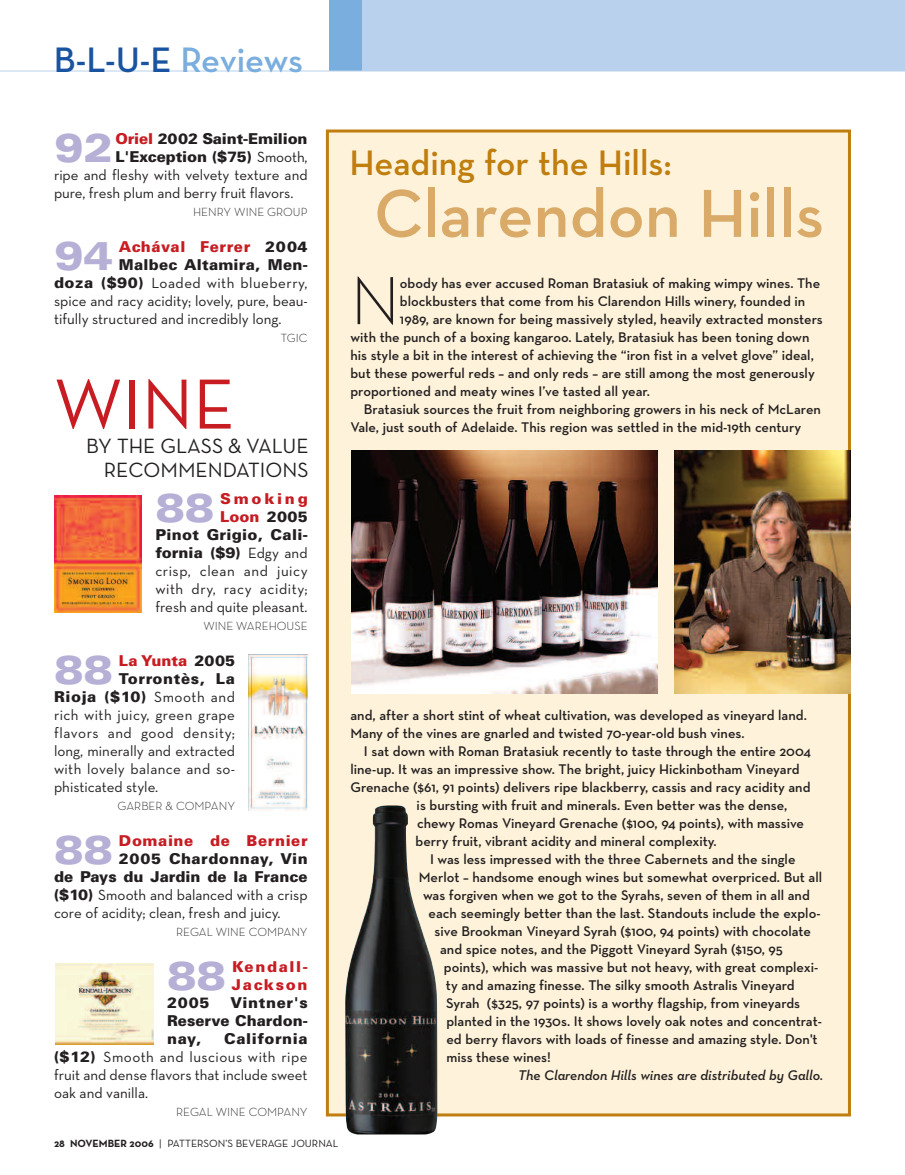
<style>
.page{position:relative;width:905px;height:1175px;background:#fff}
.page>*{position:absolute;margin:0;border:0;box-sizing:border-box;transform-origin:0 0}
.t1{font:72px "Neutra Text";color:#c61c22}
.t2{font:300 69.15px "Neutra Text";color:#231f20}
.t3{font:600 69px "Neutra Text";color:#d9aa68}
.t4{font:900 expanded 39.9px "Univers";color:#b6b0d6}
.t5{font:600 36px "Neutra Text";color:#bf7e0e}
.t6{font:600 36px "Neutra Text";letter-spacing:-.015em;color:#1a54a0}
.t7{font:21px/24px "Neutra Text";color:#231f20;text-align:right}
.t8{font:15px/18px "Neutra Text";color:#231f20;text-align:justify}
.t9{font:900 15px/18px "Univers";letter-spacing:.015em;color:#231f20;text-align:right}
.t10{font:900 15px/18px "Univers";letter-spacing:.04em;color:#231f20;text-align:right}
.t11{font:900 15px/18px "Univers";letter-spacing:-.005em;color:#231f20}
.t12{font:900 15px "Univers";letter-spacing:.04em;color:#c61c22}
.t13{font:900 15px/18px "Univers";letter-spacing:.11em;color:#c61c22}
.t14{font:600 14.25px/18px "Neutra Text";color:#231f20}
.t15{font:italic 600 14.25px "Neutra Text";color:#231f20}
.t16{font:300 12px "Neutra Text";color:#231f20}
.t17{font:10.65px "Neutra Text";color:#231f20}
.s1{color:#79aede}
.s2{color:#c61c22}
.s3{font-family:"Neutra Text";font-weight:400}
.s4{font-family:"Univers";font-weight:900}
.s5{font-weight:700}
</style>
<div class="page">
<div style="left:327px;top:131px;width:522px;height:983px;background:#fef3da"></div>
<div style="left:326px;top:129px;width:524px;height:987px;border:3px solid #bf7e0e"></div>
<div style="left:329px;top:0;width:33px;height:71px;background:#79aede"></div>
<div style="left:362px;top:0;width:542px;height:71px;background:#b9d1ec"></div>
<hr style="left:0;top:71px;width:904px;height:1px;background:#b9d1ec">
<img style="left:249px;top:654px;width:59px;height:156px">
<img style="left:54px;top:495px;width:87px;height:117px">
<img style="left:55px;top:963px;width:99px;height:81px">
<img style="left:345px;top:805px;width:92px;height:329px">
<img style="left:674px;top:450px;width:176px;height:243px">
<img style="left:351px;top:450px;width:306px;height:243px">
<h3 class="t6" style="left:54px;top:39px;width:251px">B-L-U-E <span class="s1">Reviews</span></h3>
<h3 class="t4" style="left:54px;top:133px;width:60px">92</h3>
<p class="t11" style="left:115px;top:131px;width:194px"><span class="s2">Oriel</span> 2002 Saint-Emilion<br>L'Exception ($75) <span class="s3">Smooth,</span></p>
<p class="t8" style="left:54px;top:166px;width:255px">ripe and fleshy with velvety texture and pure, fresh plum and berry fruit flavors.</p>
<p class="t16" style="left:193px;top:205px;width:116px">HENRY WINE GROUP</p>
<h3 class="t4" style="left:54px;top:241px;width:61px">94</h3>
<p class="t9" style="left:119px;top:239px;width:190px;text-align:left"><span class="s2">Achával Ferrer</span> 2004<br>Malbec Altamira, Men-</p>
<p class="t8" style="left:54px;top:274px;width:255px"><span class="s4">doza ($90)</span> Loaded with blueberry, spice and racy acidity; lovely, pure, beau&shy;tifully structured and incredibly long.</p>
<p class="t16" style="left:281px;top:331px;width:28px">TGIC</p>
<h1 class="t1" style="left:54px;top:361px;width:182px">WINE</h1>
<h3 class="t7" style="left:86px;top:433px;width:224px">BY THE GLASS &amp; VALUE<br>RECOMMENDATIONS</h3>
<p class="t9" style="left:155px;top:491px;width:154px"><span class="s2">Smoking<br>Loon</span> 2005<br>Pinot Grigio, Cali&shy;fornia ($9) <span class="s3">Edgy and</span></p>
<p class="t8" style="left:155px;top:562px;width:154px">crisp, clean and juicy with dry, racy acidity; fresh and quite pleasant.</p>
<p class="t16" style="left:203px;top:619px;width:106px">WINE WAREHOUSE</p>
<h3 class="t4" style="left:155px;top:493px;width:61px">88</h3>
<p class="t10" style="left:54px;top:653px;width:182px"><span class="s2">La Yunta</span> 2005<br>Torrontès, La<br>Rioja ($10) <span class="s3">Smooth and</span></p>
<p class="t8" style="left:54px;top:706px;width:183px">rich with juicy, green grape flavors and good density; long, minerally and extracted with lovely balance and so&shy;phisticated style.</p>
<p class="t16" style="left:118px;top:799px;width:119px">GARBER &amp; COMPANY</p>
<h3 class="t4" style="left:54px;top:835px;width:61px">88</h3>
<p class="t12" style="left:119px;top:835px;width:190px">Domaine de Bernier</p>
<h3 class="t4" style="left:54px;top:655px;width:61px">88</h3>
<p class="t9" style="left:54px;top:851px;width:255px">2005 Chardonnay, Vin<br>de Pays du Jardin de la France</p>
<p class="t8" style="left:54px;top:886px;width:255px"><span class="s4">($10)</span> Smooth and balanced with a crisp core of acidity; clean, fresh and juicy.</p>
<p class="t16" style="left:176px;top:925px;width:133px">REGAL WINE COMPANY</p>
<h3 class="t4" style="left:167px;top:961px;width:61px">88</h3>
<p class="t13" style="left:232px;top:959px;width:77px">Kendall-<br>Jackson</p>
<p class="t9" style="left:167px;top:995px;width:44px">2005</p>
<p class="t9" style="left:167px;top:995px;width:142px;text-align:justify;text-indent:64px">Vintner's Reserve Chardon&shy;nay,</p>
<p class="t10" style="left:224px;top:1031px;width:85px">California</p>
<p class="t8" style="left:54px;top:1048px;width:255px"><span class="s4">($12)</span> Smooth and luscious with ripe fruit and dense flavors that include sweet oak and vanilla.</p>
<p class="t16" style="left:176px;top:1105px;width:133px">REGAL WINE COMPANY</p>
<p class="t17" style="left:54px;top:1137px;width:286px"><span class="s5">28 NOVEMBER 2006</span> | PATTERSON’S BEVERAGE JOURNAL</p>
<h3 class="t5" style="left:349px;top:142px;width:324px">Heading for the Hills:</h3>
<h3 class="t3" style="left:374px;top:173px;width:451px">Clarendon Hills</h3>
<h2 class="t2" style="left:350px;top:260px;width:51px">N</h2>
<p class="t14" style="left:400px;top:274px;width:422px">obody has ever accused Roman Bratasiuk of making wimpy wines. The</p>
<p class="t14" style="left:400px;top:292px;width:407px">blockbusters that come from his Clarendon Hills winery, founded in</p>
<p class="t14" style="left:400px;top:310px;width:424px">1989, are known for being massively styled, heavily extracted monsters</p>
<p class="t14" style="left:350px;top:328px;width:460px">with the punch of a boxing kangaroo. Lately, Bratasiuk has been toning down</p>
<p class="t14" style="left:350px;top:346px;width:465px">his style a bit in the interest of achieving the “iron fist in a velvet glove” ideal,</p>
<p class="t14" style="left:350px;top:364px;width:466px">but these powerful reds – and only reds – are still among the most generously</p>
<p class="t14" style="left:350px;top:382px;width:301px">proportioned and meaty wines I’ve tasted all year.</p>
<p class="t14" style="left:364px;top:400px;width:458px">Bratasiuk sources the fruit from neighboring growers in his neck of McLaren</p>
<p class="t14" style="left:350px;top:418px;width:452px">Vale, just south of Adelaide. This region was settled in the mid-19th century</p>
<p class="t14" style="left:350px;top:706px;width:458px">and, after a short stint of wheat cultivation, was developed as vineyard land.<br>Many of the vines are gnarled and twisted 70-year-old bush vines.</p>
<p class="t14" style="left:364px;top:742px;width:449px">I sat down with Roman Bratasiuk recently to taste through the entire 2004</p>
<p class="t14" style="left:350px;top:760px;width:451px">line-up. It was an impressive show. The bright, juicy Hickinbotham Vineyard</p>
<p class="t14" style="left:350px;top:778px;width:461px">Grenache ($61, 91 points) delivers ripe blackberry, cassis and racy acidity and</p>
<p class="t14" style="left:416px;top:796px;width:372px">is bursting with fruit and minerals. Even better was the dense,</p>
<p class="t14" style="left:417px;top:814px;width:388px">chewy Romas Vineyard Grenache ($100, 94 points), with massive</p>
<p class="t14" style="left:415px;top:832px;width:303px">berry fruit, vibrant acidity and mineral complexity.</p>
<p class="t14" style="left:430px;top:850px;width:367px">I was less impressed with the three Cabernets and the single</p>
<p class="t14" style="left:419px;top:868px;width:404px">Merlot – handsome enough wines but somewhat overpriced. But all</p>
<p class="t14" style="left:423px;top:886px;width:388px">was forgiven when we got to the Syrahs, seven of them in all and</p>
<p class="t14" style="left:428px;top:904px;width:393px">each seemingly better than the last. Standouts include the explo-</p>
<p class="t14" style="left:434px;top:922px;width:378px">sive Brookman Vineyard Syrah ($100, 94 points) with chocolate</p>
<p class="t14" style="left:440px;top:940px;width:344px">and spice notes, and the Piggott Vineyard Syrah ($150, 95</p>
<p class="t14" style="left:444px;top:958px;width:376px">points), which was massive but not heavy, with great complexi-</p>
<p class="t14" style="left:446px;top:976px;width:350px">ty and amazing finesse. The silky smooth Astralis Vineyard</p>
<p class="t14" style="left:446px;top:994px;width:355px">Syrah ($325, 97 points) is a worthy flagship, from vineyards</p>
<p class="t14" style="left:446px;top:1012px;width:377px">planted in the 1930s. It shows lovely oak notes and concentrat-</p>
<p class="t14" style="left:446px;top:1030px;width:373px">ed berry flavors with loads of finesse and amazing style. Don't</p>
<p class="t14" style="left:446px;top:1048px;width:106px">miss these wines!</p>
<p class="t15" style="left:518px;top:1067px;width:307px">The Clarendon Hills wines are distributed by Gallo.</p>
</div>
